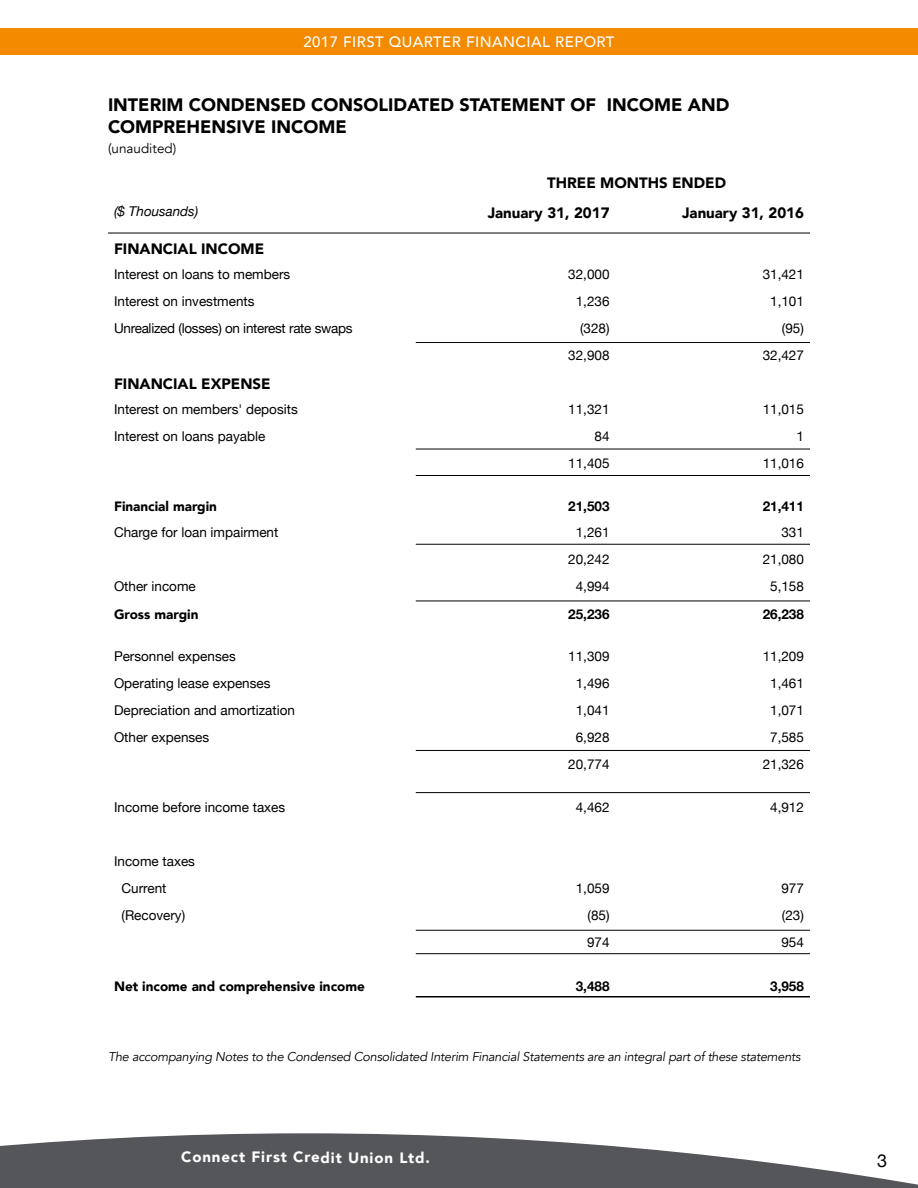
<style>
.page{position:relative;width:918px;height:1188px;background:#fff}
.page>*{position:absolute;margin:0;border:0;box-sizing:border-box;transform-origin:0 0}
.t1{font:900 18px "Avenir";color:#000}
.t2{font:18px "Helvetica Neue";color:#000}
.t3{font:900 15px "Avenir";color:#000}
.t4{font:500 15px "Avenir";letter-spacing:.03em;color:#fff}
.t5{font:900 15px "Avenir";letter-spacing:.055em;color:#fff}
.t6{font:13.5px/27px "Helvetica Neue";color:#000}
.t7{font:900 13.5px "Avenir";color:#000}
.t8{font:13.5px "Helvetica Neue";letter-spacing:-.02em;color:#000}
.t9{font:700 13.5px "Helvetica Neue";color:#000}
.t10{font:italic 13.5px "Helvetica Neue";color:#000}
.t11{font:13.5px "Avenir";color:#000}
.t12{font:italic 12.75px "Avenir";letter-spacing:-.02em;color:#000}
</style>
<div class="page">
<svg style="left:0;top:1133px;width:918px;height:55px;fill:#55565a"></svg>
<div style="left:0;top:28px;width:918px;height:27px;background:#f38a00"></div>
<hr style="left:108px;top:233px;width:702px;height:1px;background:#000">
<hr style="left:416px;top:342px;width:394px;height:1px;background:#000">
<hr style="left:416px;top:544px;width:394px;height:1px;background:#000">
<hr style="left:416px;top:930px;width:394px;height:1px;background:#000">
<hr style="left:416px;top:449px;width:394px;height:1px;background:#000">
<hr style="left:416px;top:601px;width:394px;height:1px;background:#000">
<hr style="left:416px;top:792px;width:394px;height:1px;background:#000">
<hr style="left:416px;top:953px;width:394px;height:1px;background:#000">
<hr style="left:416px;top:475px;width:394px;height:1px;background:#000">
<hr style="left:416px;top:750px;width:394px;height:1px;background:#000">
<hr style="left:416px;top:996px;width:394px;height:1px;background:#000">
<p class="t4" style="left:303px;top:29px;width:313px">2017 FIRST QUARTER FINANCIAL REPORT</p>
<h1 class="t1" style="left:108px;top:90px;width:18px">Interim</h1>
<h1 class="t1" style="left:189px;top:90px;width:27px">Condensed</h1>
<h1 class="t1" style="left:311px;top:90px;width:26px">Consolidated</h1>
<h1 class="t1" style="left:460px;top:90px;width:24px">Statement</h1>
<h1 class="t1" style="left:571px;top:90px;width:14px">of</h1>
<h1 class="t1" style="left:607px;top:90px;width:20px">Income</h1>
<h1 class="t1" style="left:688px;top:90px;width:15px">and</h1>
<h1 class="t1" style="left:108px;top:111px;width:27px">Compre</h1>
<h1 class="t1" style="left:187px;top:111px;width:26px">hensive</h1>
<h1 class="t1" style="left:271px;top:111px;width:20px">Income</h1>
<p class="t11" style="left:108px;top:140px;width:70px">(unaudited)</p>
<p class="t3" style="left:547px;top:170px;width:180px">THREE MONTHS ENDED</p>
<p class="t10" style="left:114px;top:201px;width:86px">($ Thousands)</p>
<p class="t3" style="left:488px;top:200px;width:123px">January 31, 2017</p>
<p class="t3" style="left:682px;top:200px;width:123px">January 31, 2016</p>
<p class="t3" style="left:114px;top:236px;width:152px">FINANCIAL INCOME</p>
<p class="t6" style="left:114px;top:261px;width:178px">Interest on loans to members</p>
<p class="t6" style="left:568px;top:261px;width:43px">32,000</p>
<p class="t6" style="left:763px;top:261px;width:43px">31,421</p>
<p class="t6" style="left:114px;top:288px;width:142px">Interest on investments</p>
<p class="t6" style="left:576px;top:288px;width:35px">1,236</p>
<p class="t6" style="left:770px;top:288px;width:35px">1,101</p>
<p class="t8" style="left:114px;top:318px;width:240px">Unrealized (losses) on interest rate swaps</p>
<p class="t6" style="left:580px;top:315px;width:31px">(328)</p>
<p class="t6" style="left:782px;top:315px;width:24px">(95)</p>
<p class="t6" style="left:568px;top:342px;width:43px">32,908</p>
<p class="t6" style="left:763px;top:342px;width:43px">32,427</p>
<p class="t3" style="left:114px;top:371px;width:158px">FINANCIAL EXPENSE</p>
<p class="t6" style="left:114px;top:396px;width:185px">Interest on members' deposits</p>
<p class="t6" style="left:568px;top:396px;width:43px">11,321</p>
<p class="t6" style="left:763px;top:396px;width:43px">11,015</p>
<p class="t6" style="left:114px;top:423px;width:153px">Interest on loans payable</p>
<p class="t6" style="left:595px;top:423px;width:17px">84</p>
<p class="t6" style="left:796px;top:423px;width:9px">1</p>
<p class="t6" style="left:568px;top:450px;width:43px">11,405</p>
<p class="t6" style="left:763px;top:450px;width:43px">11,016</p>
<p class="t7" style="left:114px;top:495px;width:105px">Financial margin</p>
<p class="t9" style="left:568px;top:495px;width:43px">21,503</p>
<p class="t9" style="left:763px;top:495px;width:43px">21,411</p>
<p class="t6" style="left:114px;top:520px;width:166px">Charge for loan impairment</p>
<p class="t6" style="left:576px;top:520px;width:35px">1,261</p>
<p class="t6" style="left:781px;top:520px;width:24px">331</p>
<p class="t6" style="left:568px;top:547px;width:43px">20,242</p>
<p class="t6" style="left:763px;top:547px;width:43px">21,080</p>
<p class="t6" style="left:114px;top:574px;width:83px">Other income</p>
<p class="t6" style="left:576px;top:574px;width:35px">4,994</p>
<p class="t6" style="left:770px;top:574px;width:35px">5,158</p>
<p class="t7" style="left:114px;top:603px;width:86px">Gross margin</p>
<p class="t9" style="left:568px;top:603px;width:43px">25,236</p>
<p class="t9" style="left:763px;top:603px;width:43px">26,238</p>
<p class="t6" style="left:114px;top:644px;width:123px">Personnel expenses</p>
<p class="t6" style="left:568px;top:644px;width:43px">11,309</p>
<p class="t6" style="left:763px;top:644px;width:43px">11,209</p>
<p class="t6" style="left:114px;top:671px;width:158px">Operating lease expenses</p>
<p class="t6" style="left:576px;top:671px;width:35px">1,496</p>
<p class="t6" style="left:770px;top:671px;width:35px">1,461</p>
<p class="t6" style="left:114px;top:698px;width:183px">Depreciation and amortization</p>
<p class="t6" style="left:576px;top:698px;width:35px">1,041</p>
<p class="t6" style="left:770px;top:698px;width:35px">1,071</p>
<p class="t6" style="left:114px;top:725px;width:97px">Other expenses</p>
<p class="t6" style="left:576px;top:725px;width:35px">6,928</p>
<p class="t6" style="left:770px;top:725px;width:35px">7,585</p>
<p class="t6" style="left:568px;top:752px;width:43px">20,774</p>
<p class="t6" style="left:763px;top:752px;width:43px">21,326</p>
<p class="t6" style="left:114px;top:795px;width:173px">Income before income taxes</p>
<p class="t6" style="left:576px;top:795px;width:35px">4,462</p>
<p class="t6" style="left:770px;top:795px;width:35px">4,912</p>
<p class="t6" style="left:122px;top:849px;width:75px;text-indent:-8px">Income taxes<br>Current</p>
<p class="t6" style="left:576px;top:876px;width:35px">1,059</p>
<p class="t6" style="left:781px;top:876px;width:24px">977</p>
<p class="t6" style="left:122px;top:903px;width:65px">(Recovery)</p>
<p class="t6" style="left:588px;top:903px;width:24px">(85)</p>
<p class="t6" style="left:782px;top:903px;width:24px">(23)</p>
<p class="t6" style="left:587px;top:930px;width:24px">974</p>
<p class="t6" style="left:781px;top:930px;width:24px">954</p>
<p class="t7" style="left:114px;top:975px;width:252px">Net income and comprehensive income</p>
<p class="t9" style="left:576px;top:975px;width:35px">3,488</p>
<p class="t9" style="left:770px;top:975px;width:35px">3,958</p>
<p class="t12" style="left:108px;top:1049px;width:694px">The accompanying Notes to the Condensed Consolidated Interim Financial Statements are an integral part of these statements</p>
<p class="t5" style="left:181px;top:1144px;width:251px">Connect First Credit Union Ltd.</p>
<h1 class="t2" style="left:877px;top:1148px;width:12px">3</h1>
</div>
